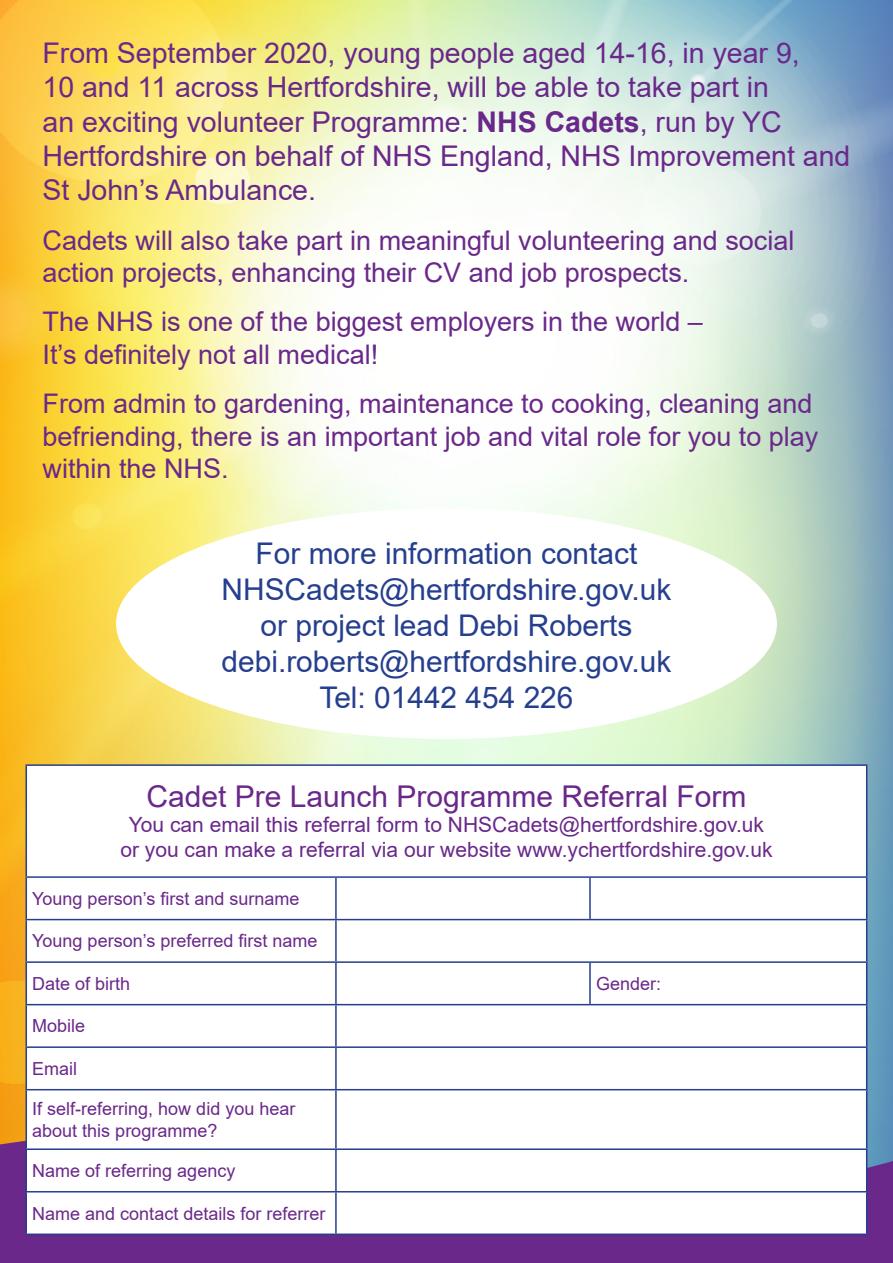
<style>
.page{position:relative;width:893px;height:1263px;background:#fff}
.page>*{position:absolute;margin:0;border:0;box-sizing:border-box;transform-origin:0 0}
.t1{font:30px "Arial";color:#6a288a}
.t2{font:29.85px/35.8px "Arial";color:#253f8e;text-align:center}
.t3{font:28.5px/34.2px "Arial";color:#6a288a}
.t4{font:27px/32.4px "Arial";color:#6a288a}
.t5{font:21px "Arial";color:#6a288a}
.t6{font:18px/21.6px "Arial";color:#6a288a}
.s1{font-weight:700}
</style>
<div class="page">
<img style="left:203px;top:0;width:690px;height:637px">
<img style="left:203px;top:637px;width:690px;height:456px">
<img style="left:0;top:0;width:203px;height:1093px">
<svg style="left:0;top:1093px;width:893px;height:170px;background:#6f3287"></svg>
<svg style="left:27px;top:766px;width:839px;height:467px"></svg>
<hr style="left:26px;top:764px;width:310px;height:2px;background:#253f8e">
<hr style="left:26px;top:766px;width:1px;height:110px;background:#253f8e">
<hr style="left:336px;top:764px;width:254px;height:2px;background:#253f8e">
<hr style="left:590px;top:764px;width:277px;height:2px;background:#253f8e">
<hr style="left:866px;top:766px;width:1px;height:110px;background:#253f8e">
<hr style="left:26px;top:876px;width:310px;height:2px;background:#253f8e">
<hr style="left:26px;top:878px;width:1px;height:41px;background:#253f8e">
<hr style="left:336px;top:876px;width:254px;height:2px;background:#253f8e">
<hr style="left:335px;top:878px;width:2px;height:41px;background:#253f8e">
<hr style="left:590px;top:876px;width:277px;height:2px;background:#253f8e">
<hr style="left:589px;top:878px;width:2px;height:41px;background:#253f8e">
<hr style="left:866px;top:878px;width:1px;height:41px;background:#253f8e">
<hr style="left:26px;top:919px;width:310px;height:1px;background:#253f8e">
<hr style="left:26px;top:920px;width:1px;height:41px;background:#253f8e">
<hr style="left:336px;top:919px;width:254px;height:1px;background:#253f8e">
<hr style="left:335px;top:920px;width:2px;height:41px;background:#253f8e">
<hr style="left:590px;top:919px;width:277px;height:1px;background:#253f8e">
<hr style="left:866px;top:920px;width:1px;height:41px;background:#253f8e">
<hr style="left:26px;top:961px;width:310px;height:2px;background:#253f8e">
<hr style="left:26px;top:963px;width:1px;height:41px;background:#253f8e">
<hr style="left:336px;top:961px;width:254px;height:2px;background:#253f8e">
<hr style="left:335px;top:963px;width:2px;height:41px;background:#253f8e">
<hr style="left:590px;top:961px;width:277px;height:2px;background:#253f8e">
<hr style="left:589px;top:963px;width:2px;height:41px;background:#253f8e">
<hr style="left:866px;top:963px;width:1px;height:41px;background:#253f8e">
<hr style="left:26px;top:1004px;width:310px;height:1px;background:#253f8e">
<hr style="left:26px;top:1005px;width:1px;height:41px;background:#253f8e">
<hr style="left:336px;top:1004px;width:254px;height:1px;background:#253f8e">
<hr style="left:335px;top:1005px;width:2px;height:41px;background:#253f8e">
<hr style="left:590px;top:1004px;width:277px;height:1px;background:#253f8e">
<hr style="left:866px;top:1005px;width:1px;height:41px;background:#253f8e">
<hr style="left:26px;top:1046px;width:310px;height:2px;background:#253f8e">
<hr style="left:26px;top:1048px;width:1px;height:41px;background:#253f8e">
<hr style="left:336px;top:1046px;width:254px;height:2px;background:#253f8e">
<hr style="left:335px;top:1048px;width:2px;height:41px;background:#253f8e">
<hr style="left:590px;top:1046px;width:277px;height:2px;background:#253f8e">
<hr style="left:866px;top:1048px;width:1px;height:41px;background:#253f8e">
<hr style="left:26px;top:1089px;width:310px;height:1px;background:#253f8e">
<hr style="left:26px;top:1090px;width:1px;height:58px;background:#253f8e">
<hr style="left:336px;top:1089px;width:254px;height:1px;background:#253f8e">
<hr style="left:335px;top:1090px;width:2px;height:58px;background:#253f8e">
<hr style="left:590px;top:1089px;width:277px;height:1px;background:#253f8e">
<hr style="left:866px;top:1090px;width:1px;height:58px;background:#253f8e">
<hr style="left:26px;top:1148px;width:310px;height:2px;background:#253f8e">
<hr style="left:26px;top:1150px;width:1px;height:41px;background:#253f8e">
<hr style="left:336px;top:1148px;width:254px;height:2px;background:#253f8e">
<hr style="left:335px;top:1150px;width:2px;height:41px;background:#253f8e">
<hr style="left:590px;top:1148px;width:277px;height:2px;background:#253f8e">
<hr style="left:866px;top:1150px;width:1px;height:41px;background:#253f8e">
<hr style="left:26px;top:1191px;width:310px;height:1px;background:#253f8e">
<hr style="left:26px;top:1192px;width:1px;height:41px;background:#253f8e">
<hr style="left:336px;top:1191px;width:254px;height:1px;background:#253f8e">
<hr style="left:335px;top:1192px;width:2px;height:41px;background:#253f8e">
<hr style="left:590px;top:1191px;width:277px;height:1px;background:#253f8e">
<hr style="left:866px;top:1192px;width:1px;height:41px;background:#253f8e">
<hr style="left:26px;top:1233px;width:310px;height:2px;background:#253f8e">
<hr style="left:336px;top:1233px;width:254px;height:2px;background:#253f8e">
<hr style="left:590px;top:1233px;width:277px;height:2px;background:#253f8e">
<div style="left:116px;top:508px;width:661px;height:231px;background:#fff;border-radius:50%"></div>
<p class="t3" style="left:43px;top:36px;width:809px">From September 2020, young people aged 14-16, in year 9,<br>10 and 11 across Hertfordshire, will be able to take part in<br>an exciting volunteer Programme: <span class="s1">NHS Cadets</span>, run by YC Hertfordshire on behalf of NHS England, NHS Improvement and St John’s Ambulance.</p>
<p class="t4" style="left:43px;top:224px;width:753px">Cadets will also take part in meaningful volunteering and social action projects, enhancing their CV and job prospects.</p>
<p class="t4" style="left:43px;top:305px;width:662px">The NHS is one of the biggest employers in the world –<br>It’s definitely not all medical!</p>
<p class="t4" style="left:43px;top:387px;width:777px">From admin to gardening, maintenance to cooking, cleaning and befriending, there is an important job and vital role for you to play within the NHS.</p>
<p class="t2" style="left:222px;top:536px;width:451px">For more information contact NHSCadets@hertfordshire.gov.uk or project lead Debi Roberts debi.roberts@hertfordshire.gov.uk</p>
<p class="t2" style="left:319px;top:679px;width:256px">Tel: 01442 454 226</p>
<p class="t1" style="left:146px;top:776px;width:602px">Cadet Pre Launch Programme Referral Form</p>
<p class="t5" style="left:129px;top:810px;width:637px">You can email this referral form to NHSCadets@hertfordshire.gov.uk</p>
<p class="t5" style="left:120px;top:835px;width:654px">or you can make a referral via our website www.ychertfordshire.gov.uk</p>
<p class="t6" style="left:32px;top:888px;width:269px">Young person’s first and surname</p>
<p class="t6" style="left:32px;top:930px;width:287px">Young person’s preferred first name</p>
<p class="t6" style="left:32px;top:973px;width:100px">Date of birth</p>
<p class="t6" style="left:596px;top:973px;width:67px">Gender:</p>
<p class="t6" style="left:32px;top:1015px;width:55px">Mobile</p>
<p class="t6" style="left:32px;top:1058px;width:46px">Email</p>
<p class="t6" style="left:32px;top:1098px;width:265px">If self-referring, how did you hear about this programme?</p>
<p class="t6" style="left:32px;top:1160px;width:205px">Name of referring agency</p>
<p class="t6" style="left:32px;top:1202px;width:295px">Name and contact details for referrer</p>
</div>
